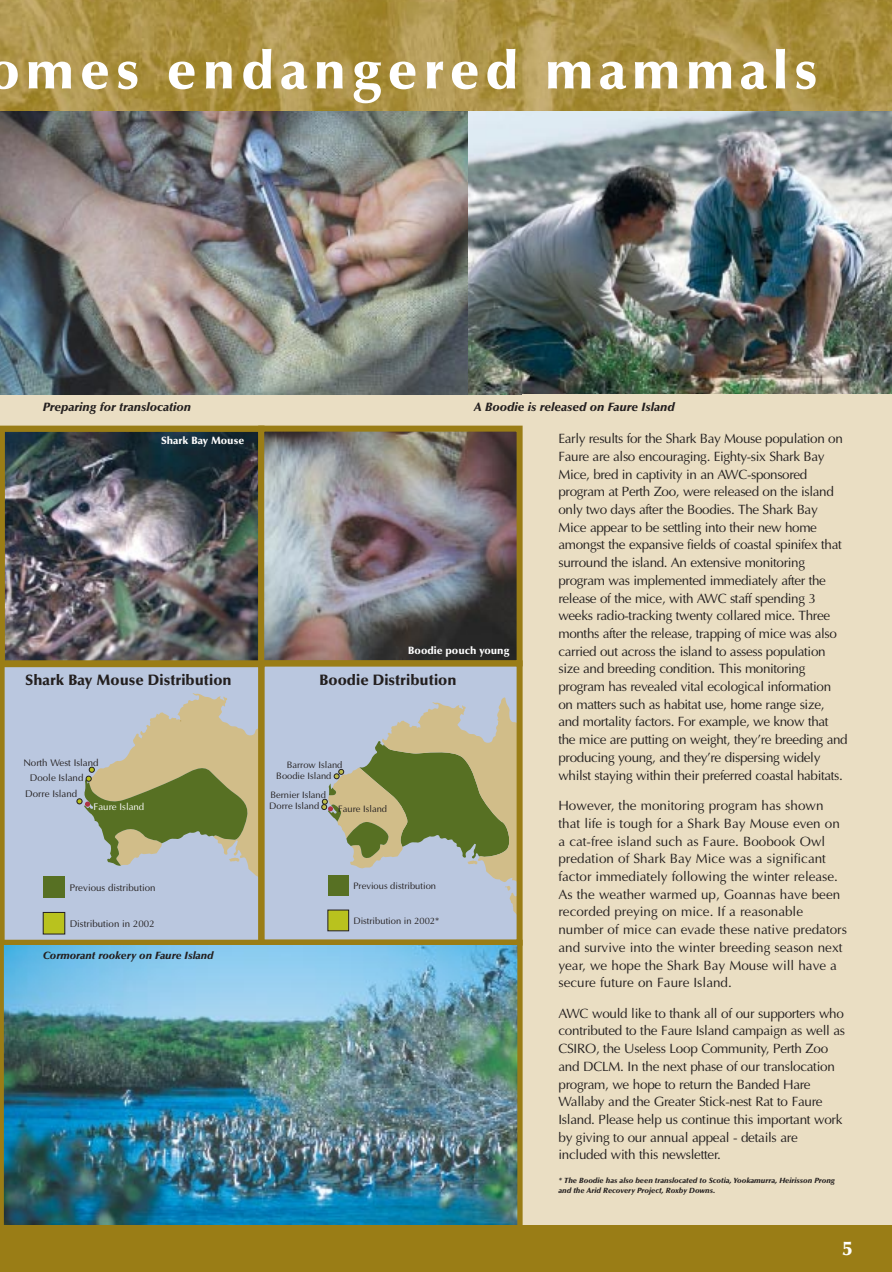
<style>
.page{position:relative;width:892px;height:1272px;background:#fff}
.page>*{position:absolute;margin:0;border:0;box-sizing:border-box;transform-origin:0 0}
.t1{font:900 54px "Optima";letter-spacing:.11em;color:#fff}
.t2{font:900 19.5px "Optima";color:#fff}
.t3{font:900 15px "Optima";color:#231f1f}
.t4{font:13.5px/17.7px "Optima";letter-spacing:-.03em;color:#231f1f}
.t5{font:13.5px/17.7px "Optima";color:#231f1f}
.t6{font:italic 900 12px "Optima";color:#231f1f}
.t7{font:italic 900 10.5px "Optima";color:#231f1f}
.t8{font:900 10.5px "Optima";color:#fff}
.t9{font:9.75px/15.8px "Optima";color:#231f1f}
.t10{font:9.75px "Optima";color:#fff}
.t11{font:9.3px/11.4px "Optima";color:#231f1f}
.t12{font:italic 900 7.5px/10.5px "Optima";color:#231f1f}
</style>
<div class="page">
<img style="left:0;top:0;width:892px;height:1271px">
<h1 class="t1" style="left:-13px;top:48px;width:832px">omes endangered mammals</h1>
<p class="t6" style="left:43px;top:402px;width:150px">Preparing for translocation</p>
<p class="t6" style="left:474px;top:402px;width:202px">A Boodie is released on Faure Island</p>
<p class="t8" style="left:161px;top:436px;width:85px">Shark Bay Mouse</p>
<p class="t8" style="left:408px;top:646px;width:103px">Boodie pouch young</p>
<p class="t3" style="left:25px;top:673px;width:208px">Shark Bay Mouse Distribution</p>
<p class="t3" style="left:319px;top:673px;width:139px">Boodie Distribution</p>
<p class="t9" style="left:30px;top:755px;width:70px;text-indent:-7px">North West Island<br>Doole Island</p>
<p class="t9" style="left:25px;top:786px;width:53px">Dorre Island</p>
<p class="t10" style="left:94px;top:802px;width:52px">Faure Island</p>
<p class="t9" style="left:70px;top:880px;width:87px">Previous distribution</p>
<p class="t9" style="left:70px;top:916px;width:86px">Distribution in 2002</p>
<p class="t7" style="left:43px;top:951px;width:172px">Cormorant rookery on Faure Island</p>
<p class="t11" style="left:276px;top:759px;width:68px;text-indent:10px">Barrow Island<br>Boodie Island</p>
<p class="t11" style="left:269px;top:801px;width:51px">Dorre Island</p>
<p class="t11" style="left:338px;top:804px;width:50px">Faure Island</p>
<p class="t11" style="left:270px;top:789px;width:57px">Bernier Island</p>
<p class="t11" style="left:353px;top:881px;width:84px">Previous distribution</p>
<p class="t11" style="left:353px;top:915px;width:87px">Distribution in 2002*</p>
<p class="t4" style="left:558px;top:431px;width:291px">Early results for the Shark Bay Mouse population on Faure are also encouraging. Eighty-six Shark Bay Mice, bred in captivity in an AWC-sponsored program at Perth Zoo, were released on the island only two days after the Boodies. The Shark Bay Mice appear to be settling into their new home amongst the expansive fields of coastal spinifex that surround the island. An extensive monitoring program was implemented immediately after the release of the mice, with AWC staff spending 3 weeks radio-tracking twenty collared mice. Three months after the release, trapping of mice was also carried out across the island to assess population size and breeding condition. This monitoring program has revealed vital ecological information on matters such as habitat use, home range size, and mortality factors. For example, we know that the mice are putting on weight, they’re breeding and producing young, and they’re dispersing widely whilst staying within their preferred coastal habitats.</p>
<p class="t5" style="left:558px;top:797px;width:290px">However, the monitoring program has shown that life is tough for a Shark Bay Mouse even on a cat-free island such as Faure. Boobook Owl predation of Shark Bay Mice was a significant factor immediately following the winter release.<br>As the weather warmed up, Goannas have been recorded preying on mice. If a reasonable number of mice can evade these native predators and survive into the winter breeding season next year, we hope the Shark Bay Mouse will have a secure future on Faure Island.</p>
<p class="t4" style="left:558px;top:1005px;width:288px">AWC would like to thank all of our supporters who contributed to the Faure Island campaign as well as CSIRO, the Useless Loop Community, Perth Zoo and DCLM. In the next phase of our translocation program, we hope to return the Banded Hare Wallaby and the Greater Stick-nest Rat to Faure Island. Please help us continue this important work by giving to our annual appeal - details are included with this newsletter.</p>
<p class="t12" style="left:558px;top:1175px;width:278px">* The Boodie has also been translocated to Scotia, Yookamurra, Heirisson Prong and the Arid Recovery Project, Roxby Downs.</p>
<h2 class="t2" style="left:842px;top:1239px;width:11px">5</h2>
</div>
